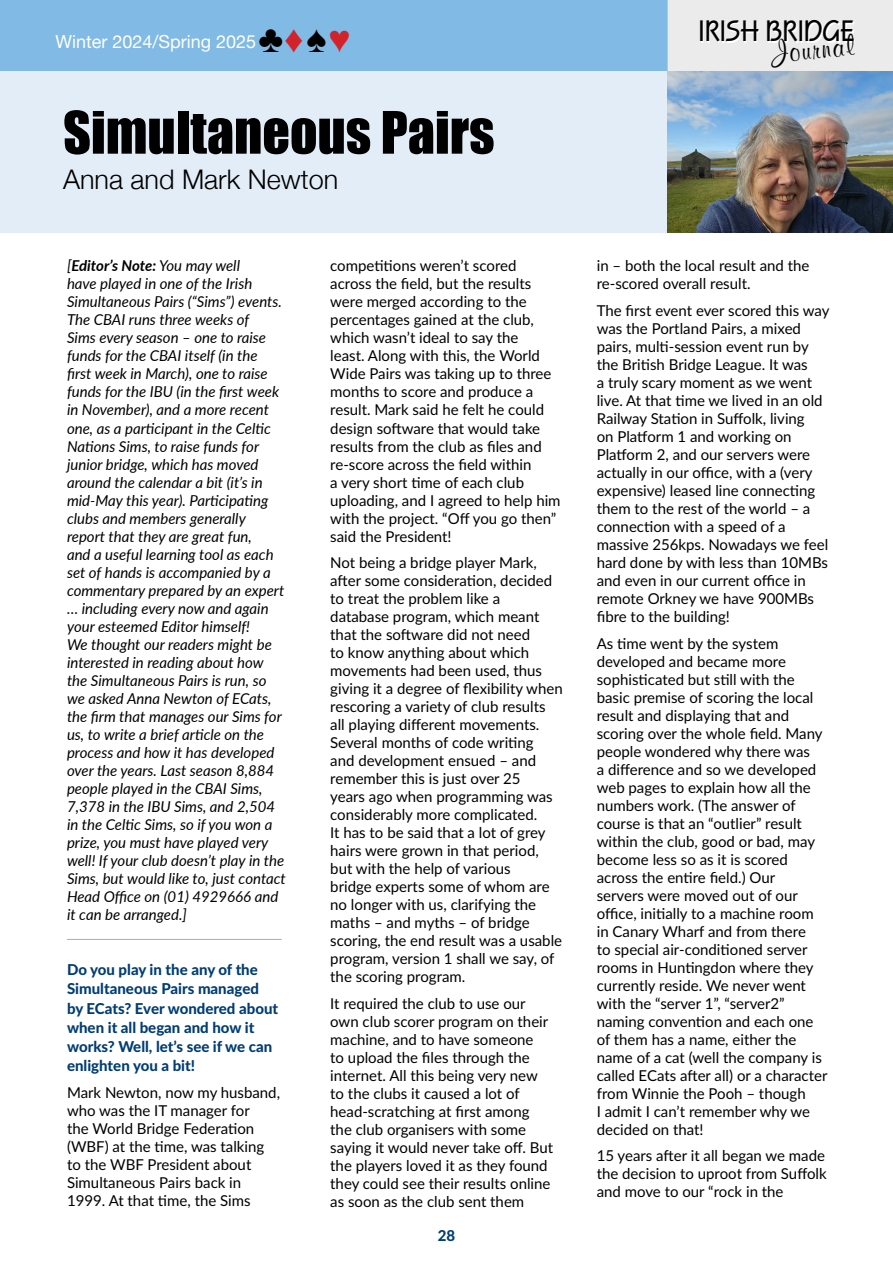
<style>
.page{position:relative;width:893px;height:1263px;background:#fff}
.page>*{position:absolute;margin:0;border:0;box-sizing:border-box;transform-origin:0 0}
.t1{font:54px "Impact";color:#000}
.t2{font:700 30.6px "Squire D";color:#000101}
.t3{font:700 30.6px "Murray Hill BT";color:#000}
.t4{font:300 27px "Helvetica Neue";color:#000}
.t5{font:18px "Helvetica Neue";color:#fff}
.t6{font:15px/18px "Lato";color:#000}
.t7{font:italic 15px/18px "Lato";color:#000}
.t8{font:800 15px/19.2px "Lato";color:#003d75}
.s1{font-family:"Andale Mono";font-size:38.1px;color:#000}
.s2{font-family:"Andale Mono";font-size:38.1px;color:#d2232a}
.s3{font-weight:700}
</style>
<div class="page">
<div style="left:0;top:0;width:892px;height:73px;background:#80bae5"></div>
<div style="left:668px;top:0;width:225px;height:72px;background:#ebebec"></div>
<div style="left:702px;top:22px;width:153px;height:21px;background:linear-gradient(to right,#f2f2f2,#f2f2f3)"></div>
<div style="left:0;top:72px;width:669px;height:161px;background:#e3edf8"></div>
<img style="left:668px;top:72px;width:225px;height:161px">
<hr style="left:67px;top:939px;width:215px;height:1px;background:#80bae5">
<p class="t5" style="left:56px;top:28px;width:297px">Winter 2024/Spring 2025 <span class="s1">♣</span><span class="s2">♦</span><span class="s1">♠</span><span class="s2">♥</span></p>
<h1 class="t1" style="left:63px;top:91px;width:433px">Simultaneous Pairs</h1>
<h3 class="t4" style="left:63px;top:157px;width:277px">Anna and Mark Newton</h3>
<p class="t7" style="left:67px;top:256px;width:220px">[<span class="s3">Editor’s Note:</span> You may well<br>have played in one of the Irish<br>Simultaneous Pairs (“Sims”) events.<br>The CBAI runs three weeks of<br>Sims every season – one to raise funds for the CBAI itself (in the<br>first week in March), one to raise funds for the IBU (in the first week in November), and a more recent one, as a participant in the Celtic<br>Nations Sims, to raise funds for junior bridge, which has moved around the calendar a bit (it’s in mid-May this year). Participating clubs and members generally report that they are great fun,<br>and a useful learning tool as each set of hands is accompanied by a commentary prepared by an expert … including every now and again your esteemed Editor himself!<br>We thought our readers might be interested in reading about how the Simultaneous Pairs is run, so we asked Anna Newton of ECats, the firm that manages our Sims for us, to write a brief article on the process and how it has developed over the years. Last season 8,884 people played in the CBAI Sims,<br>7,378 in the IBU Sims, and 2,504 in the Celtic Sims, so if you won a prize, you must have played very well! If your club doesn’t play in the<br>Sims, but would like to, just contact<br>Head Office on (01) 4929666 and it can be arranged.]</p>
<p class="t8" style="left:67px;top:960px;width:213px">Do you play in the any of the<br>Simultaneous Pairs managed by ECats? Ever wondered about when it all began and how it works? Well, let’s see if we can enlighten you a bit!</p>
<p class="t6" style="left:67px;top:1082px;width:215px">Mark Newton, now my husband, who was the IT manager for<br>the World Bridge Federation (WBF) at the time, was talking to the WBF President about<br>Simultaneous Pairs back in<br>1999. At that time, the Sims</p>
<p class="t6" style="left:330px;top:256px;width:232px">competitions weren’t scored across the field, but the results were merged according to the percentages gained at the club, which wasn’t ideal to say the<br>least. Along with this, the World<br>Wide Pairs was taking up to three months to score and produce a result. Mark said he felt he could design software that would take results from the club as files and re-score across the field within<br>a very short time of each club uploading, and I agreed to help him with the project. “Off you go then” said the President!</p>
<p class="t6" style="left:330px;top:553px;width:234px">Not being a bridge player Mark, after some consideration, decided to treat the problem like a database program, which meant that the software did not need<br>to know anything about which movements had been used, thus giving it a degree of flexibility when rescoring a variety of club results all playing different movements.<br>Several months of code writing<br>and development ensued – and remember this is just over 25<br>years ago when programming was considerably more complicated.<br>It has to be said that a lot of grey hairs were grown in that period, but with the help of various<br>bridge experts some of whom are no longer with us, clarifying the maths – and myths – of bridge scoring, the end result was a usable program, version 1 shall we say, of the scoring program.</p>
<p class="t6" style="left:330px;top:993px;width:224px">It required the club to use our own club scorer program on their machine, and to have someone<br>to upload the files through the internet. All this being very new to the clubs it caused a lot of head-scratching at first among the club organisers with some saying it would never take off. But the players loved it as they found they could see their results online as soon as the club sent them</p>
<p class="t8" style="left:438px;top:1225px;width:19px">28</p>
<h2 class="t2" style="left:699px;top:14px;width:157px">IRISH BRIDGE</h2>
<h2 class="t3" style="left:769px;top:34px;width:84px;rotate:-6deg">Journal</h2>
<p class="t6" style="left:597px;top:256px;width:214px">in – both the local result and the re-scored overall result.</p>
<p class="t6" style="left:597px;top:301px;width:234px">The first event ever scored this way was the Portland Pairs, a mixed pairs, multi-session event run by the British Bridge League. It was<br>a truly scary moment as we went live. At that time we lived in an old<br>Railway Station in Suffolk, living<br>on Platform 1 and working on<br>Platform 2, and our servers were actually in our office, with a (very expensive) leased line connecting them to the rest of the world – a connection with a speed of a massive 256kps. Nowadays we feel hard done by with less than 10MBs and even in our current office in remote Orkney we have 900MBs fibre to the building!</p>
<p class="t6" style="left:597px;top:633px;width:232px">As time went by the system developed and became more sophisticated but still with the basic premise of scoring the local result and displaying that and scoring over the whole field. Many people wondered why there was<br>a difference and so we developed web pages to explain how all the numbers work. (The answer of course is that an “outlier” result within the club, good or bad, may become less so as it is scored across the entire field.) Our<br>servers were moved out of our office, initially to a machine room in Canary Wharf and from there<br>to special air-conditioned server rooms in Huntingdon where they currently reside. We never went with the “server 1”, “server2” naming convention and each one of them has a name, either the name of a cat (well the company is called ECats after all) or a character from Winnie the Pooh – though<br>I admit I can’t remember why we decided on that!</p>
<p class="t6" style="left:597px;top:1146px;width:231px;text-align:justify">15 years after it all began we made the decision to uproot from Suffolk and move to our “rock in the</p>
</div>
